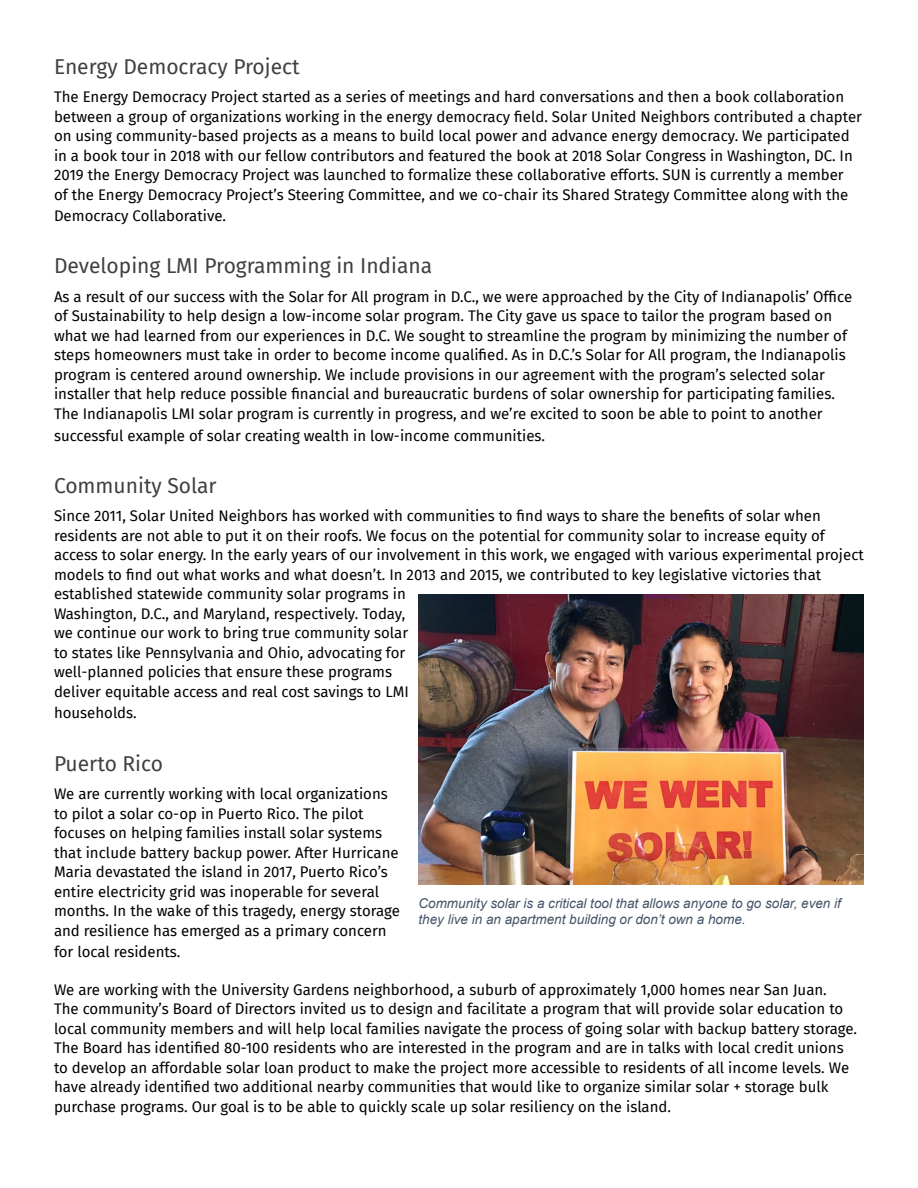
<style>
.page{position:relative;width:918px;height:1188px;background:#fff}
.page>*{position:absolute;margin:0;border:0;box-sizing:border-box;transform-origin:0 0}
.Gray_heading{font:21px "Fira Sans";color:#404040}
.body_oddy_oddy{font:15px/19.5px "Fira Sans";color:#000}
.t1{font:italic 13.5px/16.2px "Arial";color:#44546a}
</style>
<div class="page">
<img style="left:418px;top:594px;width:446px;height:290px">
<p class="Gray_heading" style="left:54px;top:50px;width:247px">Energy Democracy Project</p>
<p class="body_oddy_oddy" style="left:54px;top:87px;width:810px">The Energy Democracy Project started as a series of meetings and hard conversations and then a book collaboration between a group of organizations working in the energy democracy field. Solar United Neighbors contributed a chapter on using community-based projects as a means to build local power and advance energy democracy. We participated in a book tour in 2018 with our fellow contributors and featured the book at 2018 Solar Congress in Washington, DC. In 2019 the Energy Democracy Project was launched to formalize these collaborative efforts. SUN is currently a member<br>of the Energy Democracy Project’s Steering Committee, and we co-chair its Shared Strategy Committee along with the</p>
<p class="body_oddy_oddy" style="left:54px;top:206px;width:173px">Democracy Collaborative.</p>
<p class="Gray_heading" style="left:54px;top:250px;width:380px">Developing LMI Programming in Indiana</p>
<p class="body_oddy_oddy" style="left:54px;top:287px;width:800px">As a result of our success with the Solar for All program in D.C., we were approached by the City of Indianapolis’ Office of Sustainability to help design a low-income solar program. The City gave us space to tailor the program based on what we had learned from our experiences in D.C. We sought to streamline the program by minimizing the number of steps homeowners must take in order to become income qualified. As in D.C.’s Solar for All program, the Indianapolis program is centered around ownership. We include provisions in our agreement with the program’s selected solar installer that help reduce possible financial and bureaucratic burdens of solar ownership for participating families.<br>The Indianapolis LMI solar program is currently in progress, and we’re excited to soon be able to point to another</p>
<p class="body_oddy_oddy" style="left:54px;top:425px;width:493px">successful example of solar creating wealth in low-income communities.</p>
<p class="Gray_heading" style="left:54px;top:470px;width:164px">Community Solar</p>
<p class="body_oddy_oddy" style="left:54px;top:506px;width:811px">Since 2011, Solar United Neighbors has worked with communities to find ways to share the benefits of solar when residents are not able to put it on their roofs. We focus on the potential for community solar to increase equity of access to solar energy. In the early years of our involvement in this work, we engaged with various experimental project models to find out what works and what doesn’t. In 2013 and 2015, we contributed to key legislative victories that established statewide community solar programs in<br>Washington, D.C., and Maryland, respectively. Today,<br>we continue our work to bring true community solar<br>to states like Pennsylvania and Ohio, advocating for<br>well-planned policies that ensure these programs<br>deliver equitable access and real cost savings to LMI</p>
<p class="body_oddy_oddy" style="left:54px;top:703px;width:84px">households.</p>
<p class="Gray_heading" style="left:54px;top:747px;width:111px">Puerto Rico</p>
<p class="body_oddy_oddy" style="left:54px;top:784px;width:347px">We are currently working with local organizations to pilot a solar co-op in Puerto Rico. The pilot focuses on helping families install solar systems that include battery backup power. After Hurricane Maria devastated the island in 2017, Puerto Rico’s entire electricity grid was inoperable for several months. In the wake of this tragedy, energy storage and resilience has emerged as a primary concern</p>
<p class="body_oddy_oddy" style="left:54px;top:942px;width:128px">for local residents.</p>
<p class="body_oddy_oddy" style="left:54px;top:979px;width:805px">We are working with the University Gardens neighborhood, a suburb of approximately 1,000 homes near San Juan.<br>The community’s Board of Directors invited us to design and facilitate a program that will provide solar education to local community members and will help local families navigate the process of going solar with backup battery storage.<br>The Board has identified 80-100 residents who are interested in the program and are in talks with local credit unions to develop an affordable solar loan product to make the project more accessible to residents of all income levels. We have already identified two additional nearby communities that would like to organize similar solar + storage bulk purchase programs. Our goal is to be able to quickly scale up solar resiliency on the island.</p>
<p class="t1" style="left:418px;top:895px;width:424px">Community solar is a critical tool that allows anyone to go solar, even if they live in an apartment building or don’t own a home.</p>
</div>
